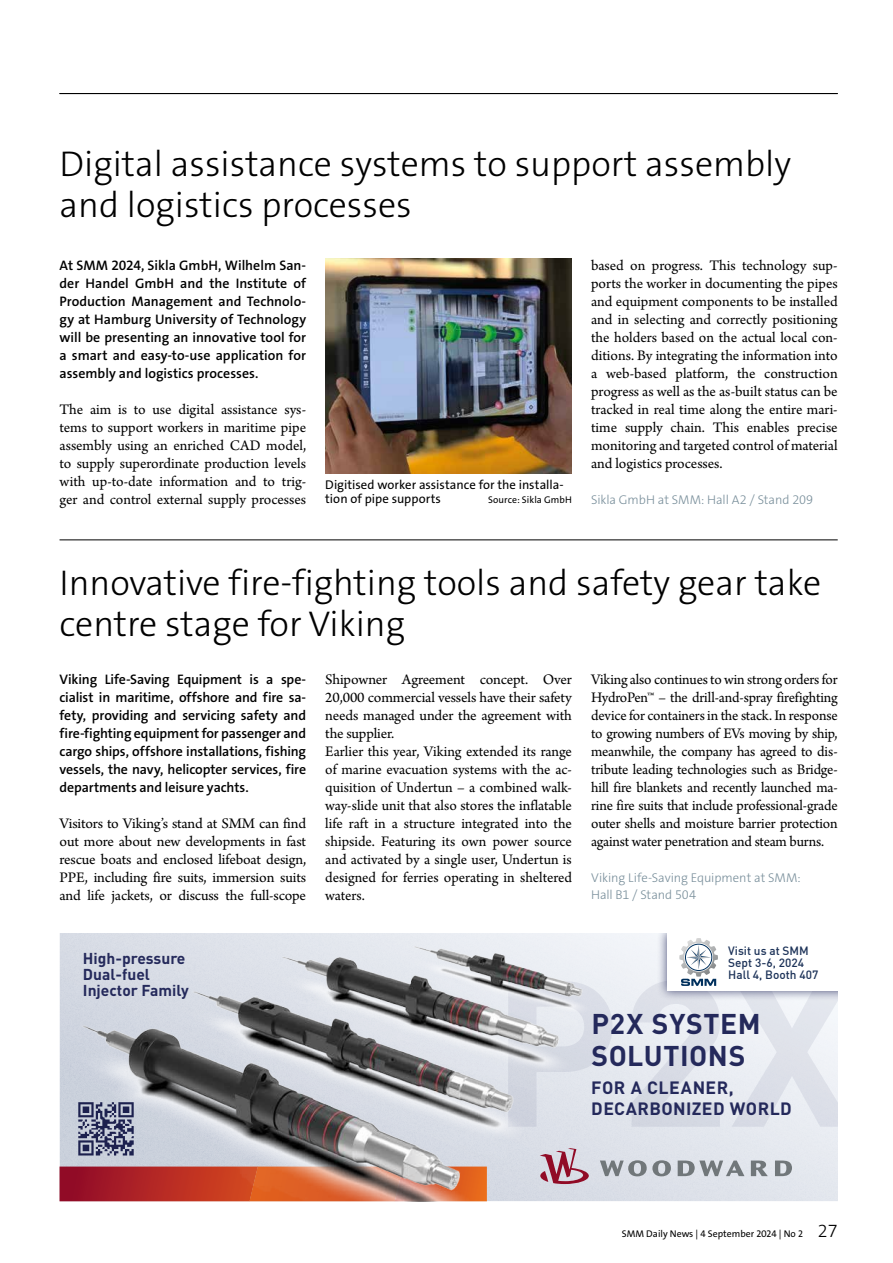
<style>
.page{position:relative;width:893px;height:1263px;background:#fff}
.page>*{position:absolute;margin:0;border:0;box-sizing:border-box;transform-origin:0 0}
.t1{font:700 204.3px "DINOT";color:#24295b}
.t2{font:300 36px/40.5px "The Sans Os F";color:#000}
.t3{font:700 28.2px/31.7px "DINOT";letter-spacing:.02em;color:#24295b}
.t4{font:700 17.7px/21.1px "DINOT";letter-spacing:.02em;color:#24295b}
.t5{font:700 15.6px/15.6px "DINOT";color:#24295b}
.t6{font:15.3px/18px "Arno Pro";letter-spacing:-.005em;color:#000;text-align:justify}
.t7{font:600 13.8px/18px "The Sans Os F";letter-spacing:-.005em;color:#000;text-align:justify}
.t8{font:300 12.75px/16.5px "The Sans Os F";letter-spacing:-.005em;color:#788e9a}
.t9{font:12.75px/14.2px "The Sans Os F";color:#000}
.t10{font:500 11.85px/11.9px "DINOT";color:#1c3258}
.t11{font:9.75px "The Sans Os F";color:#000}
.s1{font-weight:300;font-size:18px}
</style>
<div class="page">
<hr style="left:60px;top:93px;width:778px;height:1px;background:#000">
<div style="left:60px;top:933px;width:778px;height:268px;background:#eaedf3"></div>
<svg style="left:713px;top:1160px;width:79px;height:16px"></svg>
<img style="left:60px;top:933px;width:653px;height:268px">
<div style="left:657px;top:933px;width:181px;height:68px;background:#24295b;opacity:.75"></div>
<div style="left:667px;top:933px;width:171px;height:58px;background:#fff"></div>
<svg style="left:519px;top:938px;width:199px;height:48px"></svg>
<img style="left:71px;top:1095px;width:69px;height:67px">
<img style="left:325px;top:259px;width:247px;height:214px">
<hr style="left:60px;top:540px;width:778px;height:1px;background:#000">
<h2 class="t2" style="left:60px;top:144px;width:733px">Digital assistance systems to support assembly and logistics processes</h2>
<p class="t7" style="left:60px;top:256px;width:248px">At SMM 2024, Sikla GmbH, Wilhelm San&shy;der Handel GmbH and the Institute of Production Management and Technolo&shy;gy at Hamburg University of Technology will be presenting an innovative tool for a smart and easy-to-use application for assembly and logistics processes.</p>
<p class="t6" style="left:60px;top:401px;width:248px">The aim is to use digital assistance sys&shy;tems to support workers in maritime pipe assembly using an enriched CAD model, to supply superordinate production levels with up-to-date information and to trig&shy;ger and control external supply processes</p>
<p class="t9" style="left:325px;top:477px;width:240px">Digitised worker assistance for the installa&shy;tion of pipe supports</p>
<p class="t11" style="left:488px;top:493px;width:85px">Source: Sikla GmbH</p>
<p class="t6" style="left:591px;top:257px;width:248px">based on progress. This technology sup&shy;ports the worker in documenting the pipes and equipment components to be installed and in selecting and correctly positioning the holders based on the actual local con&shy;ditions. By integrating the information into a web-based platform, the construction progress as well as the as-built status can be tracked in real time along the entire mari&shy;time supply chain. This enables precise monitoring and targeted control of material and logistics processes.</p>
<p class="t8" style="left:591px;top:492px;width:224px">Sikla GmbH at SMM: Hall A2 / Stand 209</p>
<h2 class="t2" style="left:60px;top:563px;width:763px">Innovative fire-fighting tools and safety gear take centre stage for Viking</h2>
<p class="t7" style="left:60px;top:670px;width:248px">Viking Life-Saving Equipment is a spe&shy;cialist in maritime, offshore and fire sa&shy;fety, providing and servicing safety and fire-fighting equipment for passenger and cargo ships, offshore installations, fishing vessels, the navy, helicopter services, fire departments and leisure yachts.</p>
<p class="t6" style="left:60px;top:815px;width:248px">Visitors to Viking’s stand at SMM can find out more about new developments in fast rescue boats and enclosed lifeboat design, PPE, including fire suits, immersion suits and life jackets, or discuss the full-scope</p>
<p class="t5" style="left:83px;top:950px;width:107px">High-pressure<br>Dual-fuel<br>Injector Family</p>
<p class="t6" style="left:325px;top:671px;width:248px;text-align:left">Shipowner Agreement concept. Over 20,000 commercial vessels have their safety needs managed under the agreement with the supplier.<br>Earlier this year, Viking extended its range of marine evacuation systems with the ac&shy;quisition of Undertun – a combined walk&shy;way-slide unit that also stores the inflatable life raft in a structure integrated into the shipside. Featuring its own power source and activated by a single user, Undertun is designed for ferries operating in sheltered waters.</p>
<p class="t6" style="left:591px;top:671px;width:248px">Viking also continues to win strong orders for HydroPen™ – the drill-and-spray firefighting device for containers in the stack. In response to growing numbers of EVs moving by ship, meanwhile, the company has agreed to dis&shy;tribute leading technologies such as Bridge&shy;hill fire blankets and recently launched ma&shy;rine fire suits that include professional-grade outer shells and moisture barrier protection against water penetration and steam burns.</p>
<p class="t8" style="left:591px;top:870px;width:211px">Viking Life-Saving Equipment at SMM:<br>Hall B1 / Stand 504</p>
<p class="t10" style="left:728px;top:944px;width:92px">Visit us at SMM<br>Sept 3-6, 2024<br>Hall 4, Booth 407</p>
<h1 class="t1" style="left:491px;top:919px;width:364px">P2X</h1>
<h3 class="t3" style="left:591px;top:1007px;width:171px">P2X SYSTEM<br>SOLUTIONS</h3>
<p class="t4" style="left:591px;top:1077px;width:202px">FOR A CLEANER,<br>DECARBONIZED WORLD</p>
<p class="t11" style="left:622px;top:1228px;width:217px">SMM Daily News | 4 September 2024 | No 2 <span class="s1">27</span></p>
</div>
